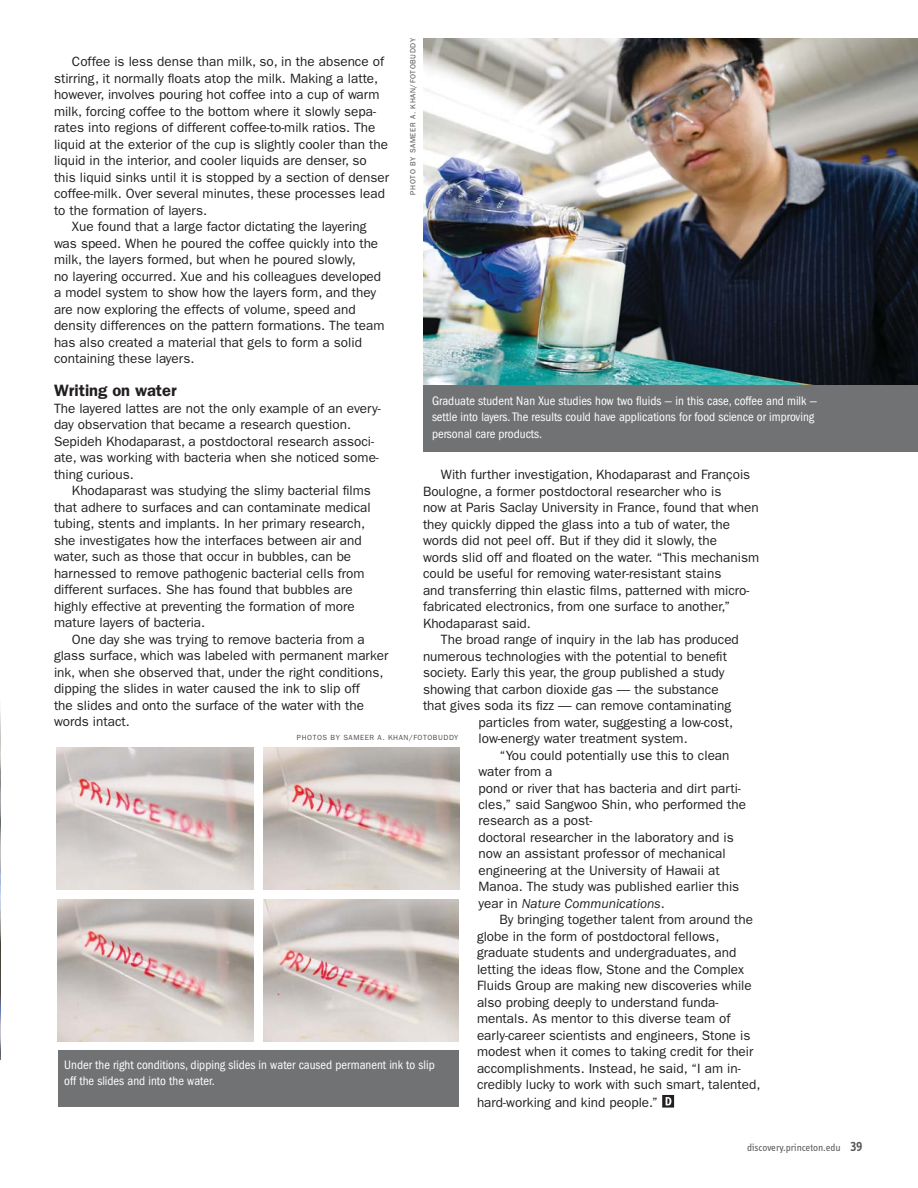
<style>
.page{position:relative;width:918px;height:1188px;background:#fff}
.page>*{position:absolute;margin:0;border:0;box-sizing:border-box;transform-origin:0 0}
.t1{font:600 16.5px "ITC Franklin Gothic Std";color:#231f20}
.t2{font:13.5px/16.5px "ITC Franklin Gothic Std";color:#231f20}
.t3{font:italic 13.5px "ITC Franklin Gothic Std";color:#231f20}
.t4{font:condensed 12.75px/16.5px "ITC Franklin Gothic Std";color:#fff}
.t5{font:10.5px "Info Disp";color:#58595b}
.t6{font:7.5px "ITC Franklin Gothic Std";letter-spacing:.075em;color:#4c4c4e}
.s1{font-style:normal}
.s2{font-weight:600;font-size:13.5px}
</style>
<div class="page">
<img style="left:0;top:701px;width:1px;height:358px">
<img style="left:57px;top:747px;width:197px;height:143px">
<img style="left:264px;top:747px;width:195px;height:143px">
<img style="left:58px;top:899px;width:195px;height:143px">
<img style="left:263px;top:899px;width:195px;height:143px">
<div style="left:58px;top:1051px;width:400px;height:56px;background:#707274"></div>
<div style="left:423px;top:385px;width:495px;height:67px;background:#707274"></div>
<img style="left:423px;top:38px;width:495px;height:347px">
<svg style="left:662px;top:1095px;width:12px;height:13px"></svg>
<p class="t6" style="left:410px;top:195px;width:158px;rotate:-90deg">PHOTO BY SAMEER A. KHAN/FOTOBUDDY</p>
<p class="t2" style="left:72px;top:54px;width:314px">Coffee is less dense than milk, so, in the absence of</p>
<p class="t2" style="left:54px;top:71px;width:326px">stirring, it normally floats atop the milk. Making a latte,</p>
<p class="t2" style="left:54px;top:87px;width:327px">however, involves pouring hot coffee into a cup of warm</p>
<p class="t2" style="left:54px;top:104px;width:323px">milk, forcing coffee to the bottom where it slowly sepa-</p>
<p class="t2" style="left:54px;top:120px;width:323px">rates into regions of different coffee-to-milk ratios. The</p>
<p class="t2" style="left:54px;top:137px;width:335px">liquid at the exterior of the cup is slightly cooler than the</p>
<p class="t2" style="left:54px;top:153px;width:314px">liquid in the interior, and cooler liquids are denser, so</p>
<p class="t2" style="left:54px;top:170px;width:337px">this liquid sinks until it is stopped by a section of denser</p>
<p class="t2" style="left:54px;top:186px;width:333px">coffee-milk. Over several minutes, these processes lead</p>
<p class="t2" style="left:54px;top:203px;width:155px">to the formation of layers.</p>
<p class="t2" style="left:72px;top:219px;width:296px">Xue found that a large factor dictating the layering</p>
<p class="t2" style="left:54px;top:236px;width:326px">was speed. When he poured the coffee quickly into the</p>
<p class="t2" style="left:54px;top:252px;width:303px">milk, the layers formed, but when he poured slowly,</p>
<p class="t2" style="left:54px;top:269px;width:329px">no layering occurred. Xue and his colleagues developed</p>
<p class="t2" style="left:54px;top:285px;width:324px">a model system to show how the layers form, and they</p>
<p class="t2" style="left:54px;top:302px;width:303px">are now exploring the effects of volume, speed and</p>
<p class="t2" style="left:54px;top:318px;width:332px">density differences on the pattern formations. The team</p>
<p class="t2" style="left:54px;top:335px;width:310px">has also created a material that gels to form a solid</p>
<p class="t2" style="left:54px;top:351px;width:142px">containing these layers.</p>
<p class="t1" style="left:54px;top:384px;width:124px">Writing on water</p>
<p class="t2" style="left:54px;top:401px;width:328px">The layered lattes are not the only example of an every&shy;day observation that became a research question.<br>Sepideh Khodaparast, a postdoctoral research associ&shy;ate, was working with bacteria when she noticed some&shy;thing curious.</p>
<p class="t2" style="left:54px;top:483px;width:318px;text-indent:18px">Khodaparast was studying the slimy bacterial films that adhere to surfaces and can contaminate medical tubing, stents and implants. In her primary research, she investigates how the interfaces between air and water, such as those that occur in bubbles, can be harnessed to remove pathogenic bacterial cells from different surfaces. She has found that bubbles are highly effective at preventing the formation of more mature layers of bacteria.</p>
<p class="t2" style="left:54px;top:632px;width:336px;text-indent:18px">One day she was trying to remove bacteria from a glass surface, which was labeled with permanent marker ink, when she observed that, under the right conditions, dipping the slides in water caused the ink to slip off<br>the slides and onto the surface of the water with the words intact.</p>
<p class="t4" style="left:432px;top:393px;width:387px">Graduate student Nan Xue studies how two fluids — in this case, coffee and milk — settle into layers. The results could have applications for food science or improving personal care products.</p>
<p class="t2" style="left:423px;top:467px;width:338px;text-indent:18px">With further investigation, Khodaparast and François Boulogne, a former postdoctoral researcher who is<br>now at Paris Saclay University in France, found that when they quickly dipped the glass into a tub of water, the words did not peel off. But if they did it slowly, the<br>words slid off and floated on the water. “This mechanism could be useful for removing water-resistant stains<br>and transferring thin elastic films, patterned with micro&shy;fabricated electronics, from one surface to another,” Khodaparast said.</p>
<p class="t2" style="left:441px;top:632px;width:299px">The broad range of inquiry in the lab has produced</p>
<p class="t2" style="left:423px;top:649px;width:306px">numerous technologies with the potential to benefit</p>
<p class="t2" style="left:423px;top:665px;width:303px">society. Early this year, the group published a study</p>
<p class="t2" style="left:423px;top:682px;width:297px">showing that carbon dioxide gas — the substance</p>
<p class="t2" style="left:423px;top:698px;width:310px">that gives soda its fizz — can remove contaminating</p>
<p class="t2" style="left:478px;top:715px;width:256px">particles from water, suggesting a low-cost,</p>
<p class="t2" style="left:478px;top:731px;width:211px">low-energy water treatment system.</p>
<p class="t2" style="left:500px;top:748px;width:232px">“You could potentially use this to clean</p>
<p class="t2" style="left:478px;top:764px;width:75px">water from a</p>
<p class="t2" style="left:478px;top:781px;width:264px">pond or river that has bacteria and dirt parti-</p>
<p class="t2" style="left:478px;top:797px;width:269px">cles,” said Sangwoo Shin, who performed the</p>
<p class="t2" style="left:478px;top:814px;width:115px">research as a post-</p>
<p class="t2" style="left:478px;top:830px;width:257px">doctoral researcher in the laboratory and is</p>
<p class="t2" style="left:478px;top:847px;width:249px">now an assistant professor of mechanical</p>
<p class="t2" style="left:478px;top:863px;width:243px">engineering at the University of Hawaii at</p>
<p class="t2" style="left:478px;top:880px;width:262px">Manoa. The study was published earlier this</p>
<p class="t3" style="left:478px;top:895px;width:188px"><span class="s1">year in</span> Nature Communications<span class="s1">.</span></p>
<p class="t2" style="left:500px;top:913px;width:255px">By bringing together talent from around the</p>
<p class="t2" style="left:477px;top:929px;width:244px">globe in the form of postdoctoral fellows,</p>
<p class="t2" style="left:477px;top:946px;width:261px">graduate students and undergraduates, and</p>
<p class="t2" style="left:477px;top:962px;width:269px">letting the ideas flow, Stone and the Complex</p>
<p class="t2" style="left:477px;top:979px;width:276px">Fluids Group are making new discoveries while</p>
<p class="t2" style="left:477px;top:995px;width:243px">also probing deeply to understand funda-</p>
<p class="t2" style="left:477px;top:1012px;width:255px">mentals. As mentor to this diverse team of</p>
<p class="t2" style="left:477px;top:1028px;width:275px">early-career scientists and engineers, Stone is</p>
<p class="t2" style="left:477px;top:1045px;width:278px">modest when it comes to taking credit for their</p>
<p class="t2" style="left:477px;top:1061px;width:265px">accomplishments. Instead, he said, “I am in-</p>
<p class="t2" style="left:477px;top:1078px;width:285px">credibly lucky to work with such smart, talented,</p>
<p class="t2" style="left:477px;top:1096px;width:183px">hard-working and kind people.”</p>
<p class="t6" style="left:297px;top:734px;width:163px">PHOTOS BY SAMEER A. KHAN/FOTOBUDDY</p>
<p class="t4" style="left:64px;top:1057px;width:372px">Under the right conditions, dipping slides in water caused permanent ink to slip off the slides and into the water.</p>
<p class="t5" style="left:747px;top:1141px;width:117px">discovery.princeton.edu <span class="s2">39</span></p>
</div>
